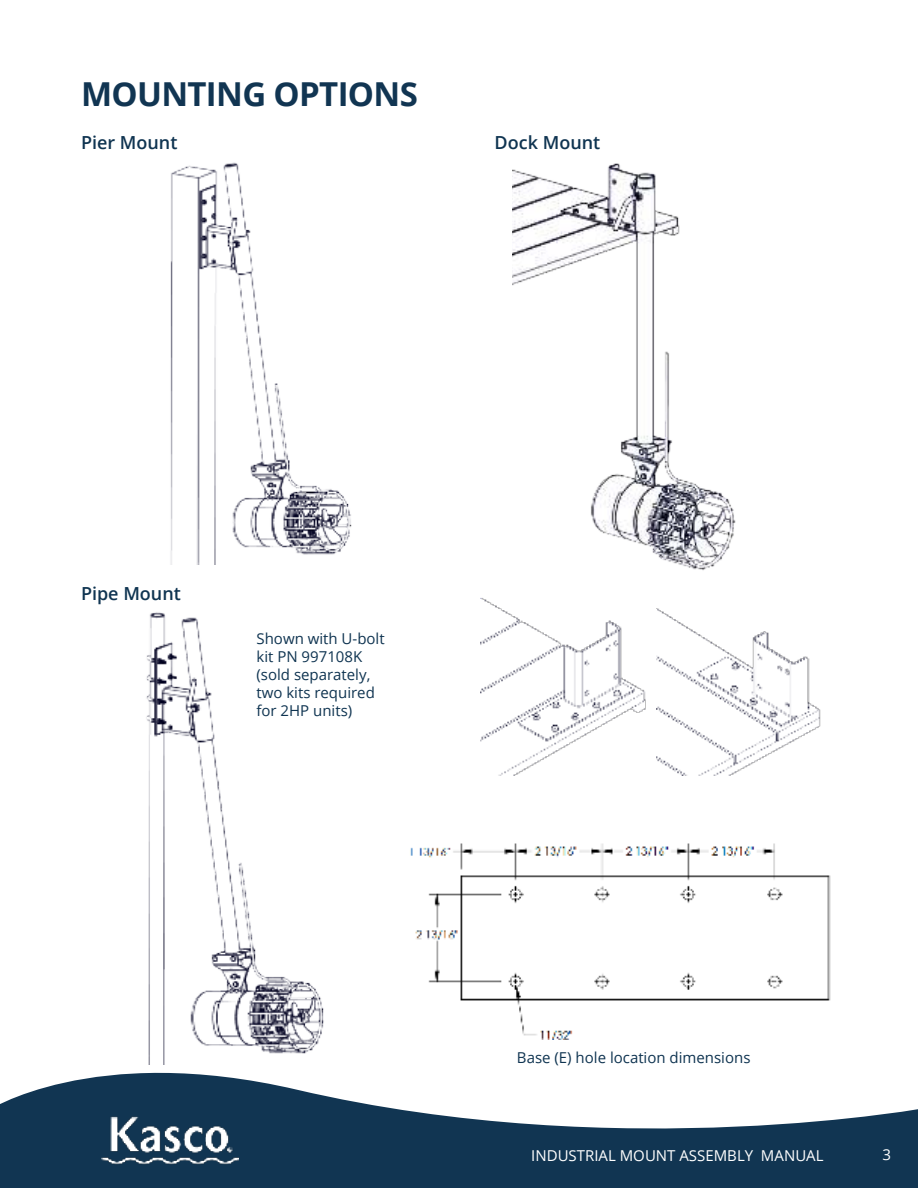
<style>
.page{position:relative;width:918px;height:1188px;background:#fff}
.page>*{position:absolute;margin:0;border:0;box-sizing:border-box;transform-origin:0 0}
.t1{font:700 33px "Open Sans";letter-spacing:-.02em;color:#113552}
.t2{font:600 18px "Open Sans";color:#0f3451}
.t3{font:15px/18px "Open Sans";color:#0f3451}
.t4{font:15px "Open Sans";color:#fff}
</style>
<div class="page">
<svg style="left:0;top:1072px;width:918px;height:116px;fill:#113552"></svg>
<img style="left:101px;top:1113px;width:137px;height:53px">
<img style="left:481px;top:598px;width:165px;height:178px">
<img style="left:656px;top:608px;width:165px;height:168px">
<img style="left:410px;top:843px;width:421px;height:196px">
<img style="left:170px;top:162px;width:182px;height:403px">
<img style="left:146px;top:612px;width:178px;height:453px">
<img style="left:513px;top:163px;width:223px;height:408px">
<h1 class="t1" style="left:81px;top:82px;width:338px">MOUNTING OPTIONS</h1>
<p class="t2" style="left:81px;top:135px;width:98px">Pier Mount</p>
<p class="t2" style="left:495px;top:135px;width:107px">Dock Mount</p>
<p class="t2" style="left:81px;top:587px;width:101px">Pipe Mount</p>
<p class="t3" style="left:256px;top:631px;width:130px">Shown with U-bolt kit PN 997108K (sold separately, two kits required for 2HP units)</p>
<p class="t3" style="left:517px;top:1050px;width:235px">Base (E) hole location dimensions</p>
<p class="t4" style="left:531px;top:1149px;width:294px">INDUSTRIAL MOUNT ASSEMBLY MANUAL</p>
<p class="t4" style="left:882px;top:1149px;width:10px">3</p>
</div>
